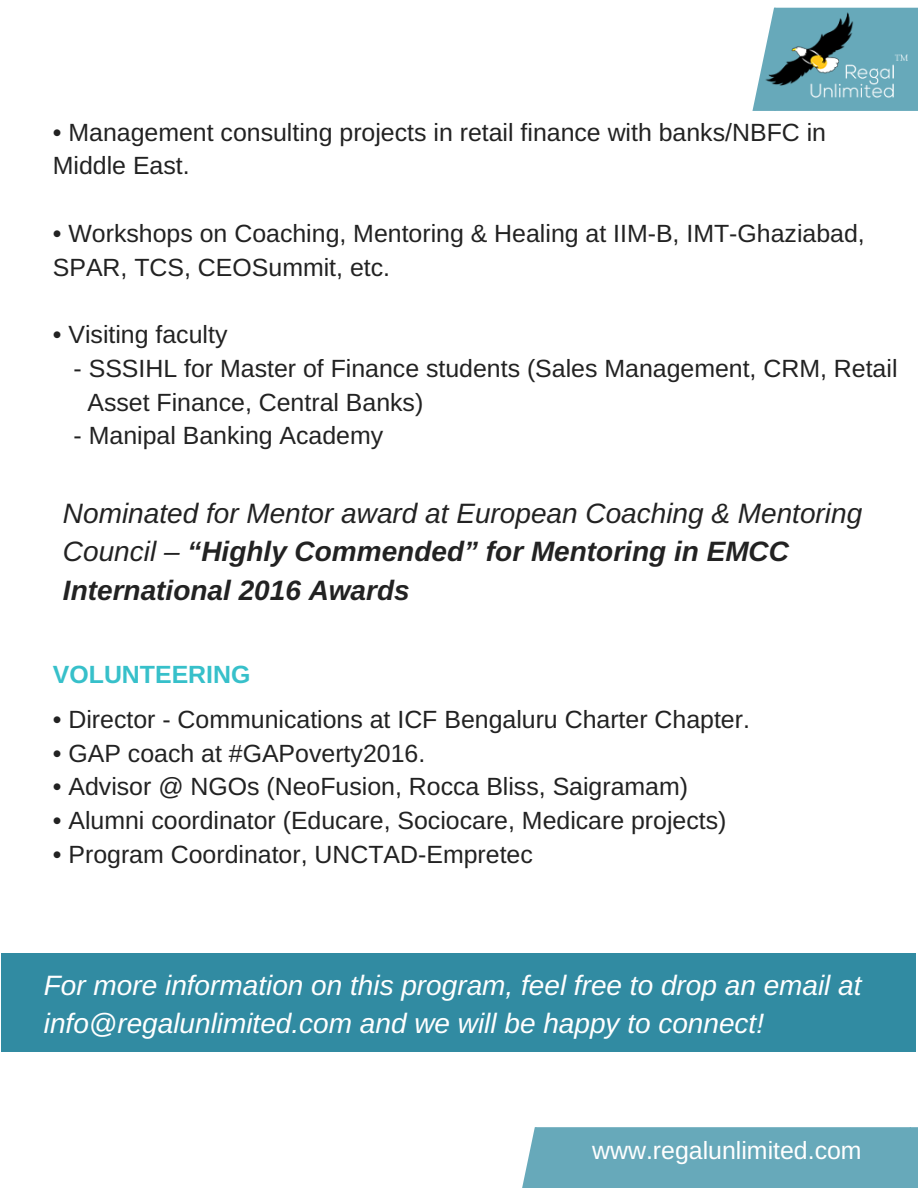
<style>
.page{position:relative;width:918px;height:1188px;background:#fff}
.page>*{position:absolute;margin:0;border:0;box-sizing:border-box;transform-origin:0 0}
.t1{font:italic 28.05px/38.2px "Arimo";color:#222}
.t2{font:italic 28.05px/38.2px "Arimo";color:#fff}
.t3{font:24.9px/33.8px "Arimo";color:#222}
.t4{font:24.9px "Arimo";color:#fff}
.t5{font:700 24.9px "Arimo";color:#37c0ca}
.s1{font-weight:700}
</style>
<div class="page">
<div style="left:522px;top:1127px;width:396px;height:61px;background:#67a9ba"></div>
<img style="left:752px;top:7px;width:166px;height:104px">
<div style="left:1px;top:953px;width:915px;height:99px;background:#318ba2"></div>
<p class="t3" style="left:53px;top:115px;width:775px">• Management consulting projects in retail finance with banks/NBFC in<br>Middle East.</p>
<p class="t3" style="left:53px;top:216px;width:813px">• Workshops on Coaching, Mentoring &amp; Healing at IIM-B, IMT-Ghaziabad,<br>SPAR, TCS, CEOSummit, etc.</p>
<p class="t3" style="left:53px;top:318px;width:176px">• Visiting faculty</p>
<p class="t3" style="left:87px;top:351px;width:812px;text-indent:-14px">- SSSIHL for Master of Finance students (Sales Management, CRM, Retail<br>Asset Finance, Central Banks)</p>
<p class="t3" style="left:74px;top:419px;width:311px">- Manipal Banking Academy</p>
<p class="t1" style="left:63px;top:494px;width:801px">Nominated for Mentor award at European Coaching &amp; Mentoring<br>Council – <span class="s1">“Highly Commended” for Mentoring in EMCC<br>International 2016 Awards</span></p>
<p class="t5" style="left:53px;top:660px;width:199px">VOLUNTEERING</p>
<p class="t3" style="left:53px;top:702px;width:699px">• Director - Communications at ICF Bengaluru Charter Chapter.</p>
<p class="t3" style="left:53px;top:736px;width:374px">• GAP coach at #GAPoverty2016.</p>
<p class="t3" style="left:53px;top:770px;width:637px">• Advisor @ NGOs (NeoFusion, Rocca Bliss, Saigramam)</p>
<p class="t3" style="left:53px;top:804px;width:675px">• Alumni coordinator (Educare, Sociocare, Medicare projects)</p>
<p class="t3" style="left:53px;top:837px;width:482px">• Program Coordinator, UNCTAD-Empretec</p>
<p class="t2" style="left:44px;top:966px;width:819px">For more information on this program, feel free to drop an email at info@regalunlimited.com and we will be happy to connect!</p>
<p class="t4" style="left:592px;top:1136px;width:271px">www.regalunlimited.com</p>
</div>
